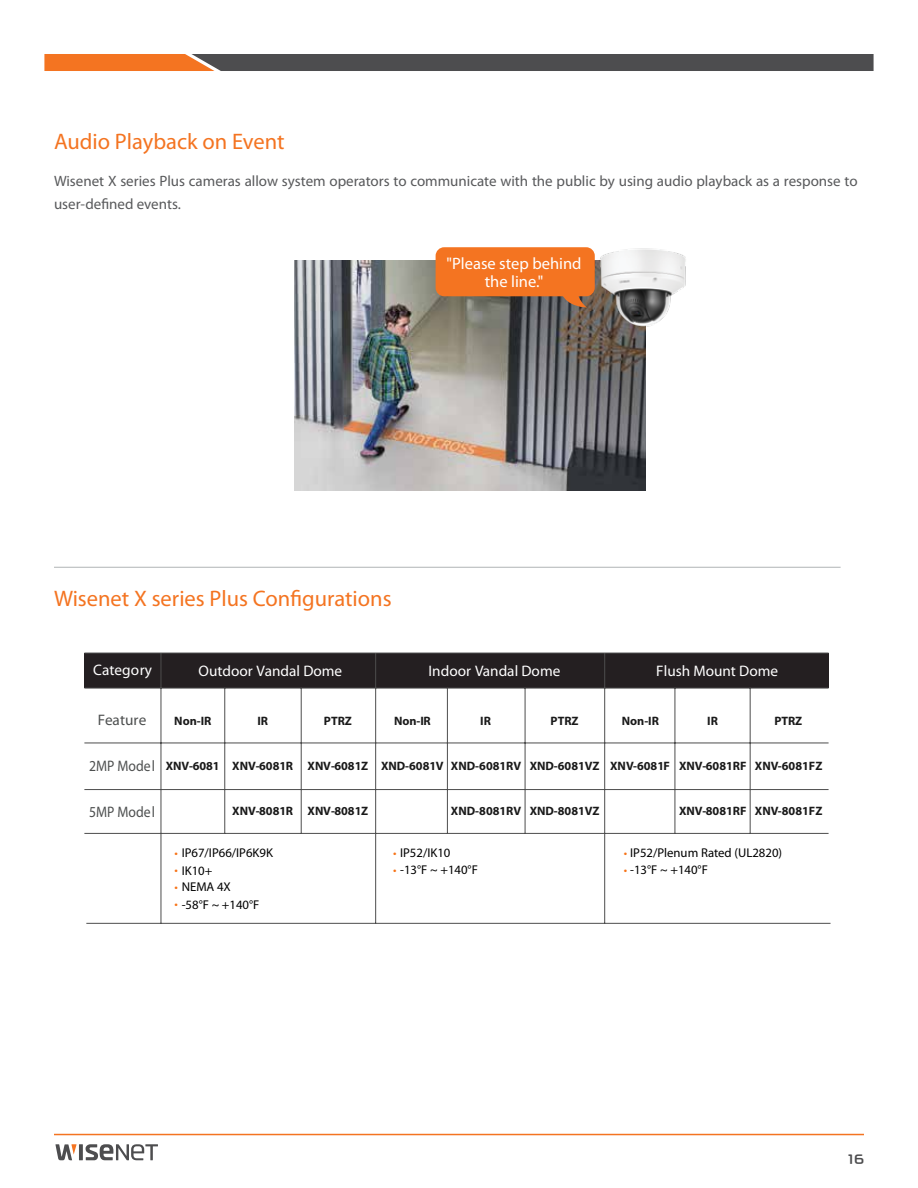
<style>
.page{position:relative;width:918px;height:1188px;background:#fff}
.page>*{position:absolute;margin:0;border:0;box-sizing:border-box;transform-origin:0 0}
.t1{font:22.5px "Myriad Pro";color:#f47421}
.t2{font:16.5px/18px "Myriad Pro";color:#fff;text-align:center}
.t3{font:15.3px "Myriad Pro";color:#fff}
.t4{font:15.3px "Myriad Pro";color:#4d4f4f;scale:.9 1}
.t5{font:15.3px "Myriad Pro";color:#4d4f4f}
.t6{font:15px/22.5px "Myriad Pro";color:#58595b}
.t7{font:12.75px "Myriad Pro";color:#000}
.t8{font:700 12.15px "Myriad Pro";color:#1a1a1a}
.t9{font:12.15px "Myriad Pro";color:#f77317}
.t10{font:12px "Hanwha B";color:#4d4d4f}
.s1{font-size:12.15px;color:#f77317}
</style>
<div class="page">
<hr style="left:54px;top:1134px;width:810px;height:1px;background:#f47421">
<svg style="left:79px;top:1144px;width:4px;height:16px"></svg>
<svg style="left:86px;top:1144px;width:72px;height:16px"></svg>
<svg style="left:55px;top:1144px;width:22px;height:16px"></svg>
<svg style="left:44px;top:54px;width:830px;height:17px;background:#6d5547"></svg>
<hr style="left:54px;top:567px;width:787px;height:1px;background:#b1b4b6">
<img style="left:294px;top:261px;width:351px;height:230px">
<div style="left:436px;top:247px;width:159px;height:49px;background:#f47421;border-radius:9px"></div>
<svg style="left:561px;top:296px;width:26px;height:12px"></svg>
<img style="left:594px;top:248px;width:92px;height:88px">
<div style="left:84px;top:653px;width:745px;height:35px;background:#241f21"></div>
<hr style="left:86px;top:923px;width:745px;height:1px;background:#4d4d4d">
<hr style="left:84px;top:688px;width:745px;height:1px;background:#4d4d4d">
<hr style="left:84px;top:743px;width:745px;height:1px;background:#4d4d4d">
<hr style="left:84px;top:789px;width:745px;height:1px;background:#4d4d4d">
<hr style="left:84px;top:653px;width:745px;height:1px;background:#4d4d4d">
<hr style="left:84px;top:833px;width:745px;height:1px;background:#4d4d4d">
<hr style="left:161px;top:653px;width:1px;height:270px;background:#4d4d4d">
<hr style="left:375px;top:653px;width:1px;height:270px;background:#4d4d4d">
<hr style="left:604px;top:653px;width:1px;height:270px;background:#4d4d4d">
<hr style="left:225px;top:688px;width:1px;height:145px;background:#4d4d4d">
<hr style="left:301px;top:688px;width:1px;height:145px;background:#4d4d4d">
<hr style="left:447px;top:688px;width:1px;height:145px;background:#4d4d4d">
<hr style="left:525px;top:688px;width:1px;height:145px;background:#4d4d4d">
<hr style="left:675px;top:688px;width:1px;height:145px;background:#4d4d4d">
<hr style="left:750px;top:688px;width:1px;height:145px;background:#4d4d4d">
<h1 class="t1" style="left:54px;top:127px;width:232px">Audio Playback on Event</h1>
<p class="t6" style="left:54px;top:170px;width:805px">Wisenet X series Plus cameras allow system operators to communicate with the public by using audio playback as a response to user-defined events.</p>
<h2 class="t2" style="left:447px;top:254px;width:136px">"Please step behind the line."</h2>
<h1 class="t1" style="left:54px;top:585px;width:339px">Wisenet X series Plus Configurations</h1>
<p class="t3" style="left:93px;top:661px;width:60px">Category</p>
<p class="t3" style="left:199px;top:661px;width:145px">Outdoor Vandal Dome</p>
<p class="t3" style="left:428px;top:661px;width:133px">Indoor Vandal Dome</p>
<p class="t3" style="left:656px;top:661px;width:123px">Flush Mount Dome</p>
<p class="t5" style="left:98px;top:710px;width:50px">Feature</p>
<p class="t4" style="left:89px;top:756px;width:75px">2MP Model</p>
<p class="t4" style="left:89px;top:803px;width:75px">5MP Model</p>
<p class="t8" style="left:174px;top:713px;width:39px">Non-IR</p>
<p class="t8" style="left:166px;top:758px;width:55px">XNV-6081</p>
<p class="t8" style="left:257px;top:713px;width:12px">IR</p>
<p class="t8" style="left:232px;top:758px;width:62px">XNV-6081R</p>
<p class="t8" style="left:232px;top:803px;width:62px">XNV-8081R</p>
<p class="t7" style="left:175px;top:845px;width:100px"><span class="s1">•</span> IP67/IP66/IP6K9K</p>
<p class="t9" style="left:175px;top:862px;width:5px">•</p>
<p class="t7" style="left:175px;top:879px;width:58px"><span class="s1">•</span> NEMA 4X</p>
<p class="t7" style="left:175px;top:897px;width:86px"><span class="s1">•</span> -58°F ~ +140°F</p>
<p class="t7" style="left:182px;top:863px;width:32px">IK10+</p>
<p class="t8" style="left:324px;top:713px;width:30px">PTRZ</p>
<p class="t8" style="left:308px;top:758px;width:62px">XNV-6081Z</p>
<p class="t8" style="left:308px;top:803px;width:62px">XNV-8081Z</p>
<p class="t8" style="left:394px;top:713px;width:38px">Non-IR</p>
<p class="t8" style="left:381px;top:758px;width:64px">XND-6081V</p>
<p class="t8" style="left:480px;top:713px;width:12px">IR</p>
<p class="t8" style="left:451px;top:758px;width:72px">XND-6081RV</p>
<p class="t8" style="left:451px;top:803px;width:72px">XND-8081RV</p>
<p class="t8" style="left:551px;top:713px;width:30px">PTRZ</p>
<p class="t8" style="left:530px;top:758px;width:71px">XND-6081VZ</p>
<p class="t8" style="left:530px;top:803px;width:71px">XND-8081VZ</p>
<p class="t8" style="left:622px;top:713px;width:39px">Non-IR</p>
<p class="t8" style="left:610px;top:758px;width:61px">XNV-6081F</p>
<p class="t8" style="left:707px;top:713px;width:12px">IR</p>
<p class="t8" style="left:679px;top:758px;width:69px">XNV-6081RF</p>
<p class="t8" style="left:679px;top:803px;width:69px">XNV-8081RF</p>
<p class="t8" style="left:774px;top:713px;width:29px">PTRZ</p>
<p class="t8" style="left:755px;top:758px;width:69px">XNV-6081FZ</p>
<p class="t8" style="left:755px;top:803px;width:69px">XNV-8081FZ</p>
<p class="t7" style="left:393px;top:845px;width:59px"><span class="s1">•</span> IP52/IK10</p>
<p class="t7" style="left:393px;top:862px;width:86px"><span class="s1">•</span> -13°F ~ +140°F</p>
<p class="t7" style="left:624px;top:845px;width:160px"><span class="s1">•</span> IP52/Plenum Rated (UL2820)</p>
<p class="t7" style="left:624px;top:862px;width:86px"><span class="s1">•</span> -13°F ~ +140°F</p>
<p class="t10" style="left:848px;top:1153px;width:17px">16</p>
</div>
